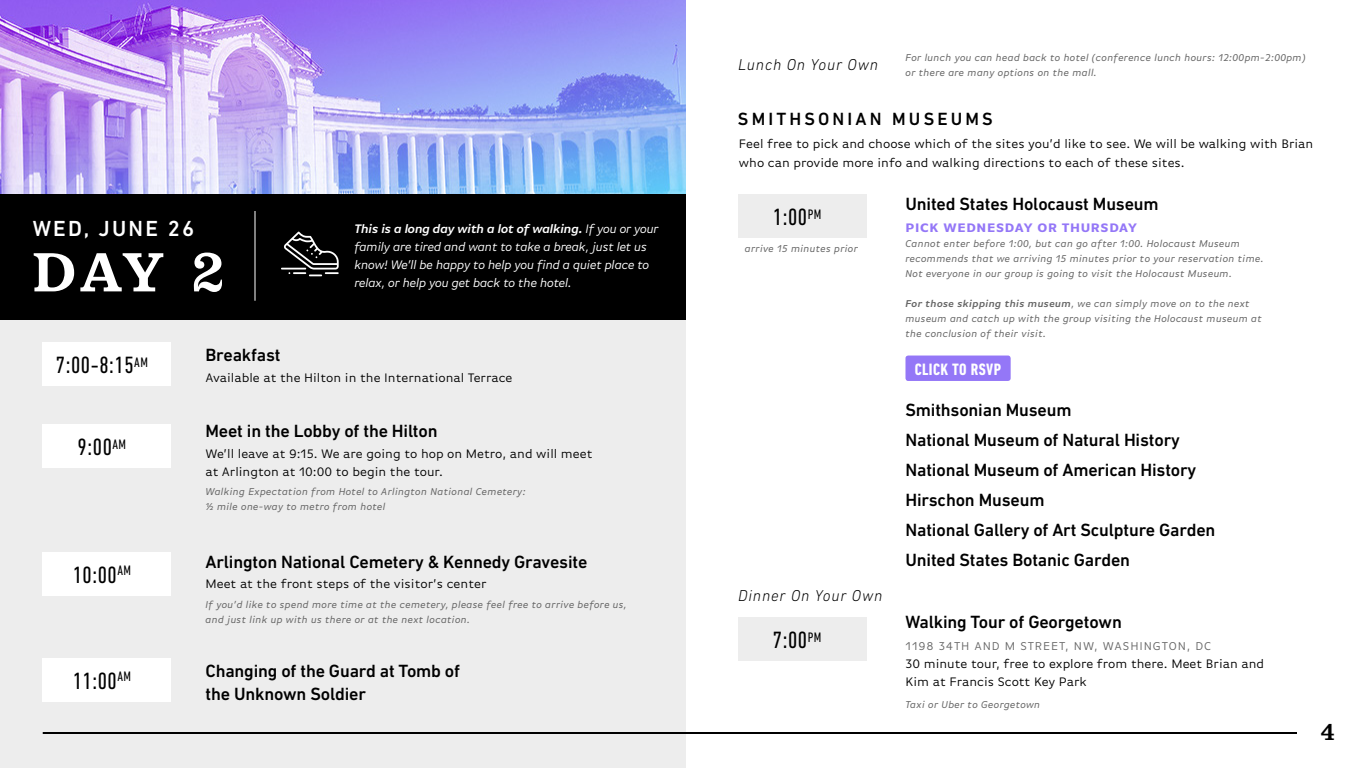
<style>
.page{position:relative;width:1366px;height:768px;background:#fff}
.page>*{position:absolute;margin:0;border:0;box-sizing:border-box;transform-origin:0 0}
.t1{font:700 59.4px "Oxtail OT";color:#fff}
.t2{font:700 25px "Oxtail OT";color:#000}
.t3{font:condensed 24px "DIN Next LT Pro";letter-spacing:.025em;color:#000}
.t4{font:500 22.2px "DIN Next LT Pro";letter-spacing:.1em;color:#fff}
.t5{font:500 18px/30px "DIN Next LT Pro";letter-spacing:-.01em;color:#000}
.t6{font:500 18px "DIN Next LT Pro";letter-spacing:.175em;color:#000}
.t7{font:700 condensed 16.8px "DIN Next LT Pro";letter-spacing:.025em;color:#fff}
.t8{font:italic 300 16px "DIN Next LT Pro";letter-spacing:.05em;color:#000}
.t9{font:13px/18px "Basic Gothic Pro";color:#000}
.t10{font:italic 13px/18px "Basic Gothic Pro";letter-spacing:-.025em;color:#fff}
.t11{font:700 13px "Basic Gothic Pro";letter-spacing:.05em;color:#9477f7}
.t12{font:12px "Basic Gothic Pro";letter-spacing:.075em;color:#666}
.t13{font:italic 10.5px/15px "Basic Gothic Pro";letter-spacing:.02em;color:#666}
.s1{font-weight:600}
</style>
<div class="page">
<img style="left:0;top:0;width:686px;height:194px">
<div style="left:0;top:194px;width:686px;height:126px;background:#000"></div>
<div style="left:0;top:320px;width:686px;height:448px;background:#ededed"></div>
<div style="left:43px;top:424px;width:128px;height:44px;background:#fff"></div>
<div style="left:43px;top:342px;width:128px;height:44px;background:#fff"></div>
<div style="left:738px;top:194px;width:128px;height:44px;background:#ededed"></div>
<div style="left:738px;top:617px;width:128px;height:44px;background:#ededed"></div>
<div style="left:43px;top:552px;width:128px;height:44px;background:#fff"></div>
<div style="left:43px;top:658px;width:128px;height:44px;background:#fff"></div>
<div style="left:906px;top:356px;width:105px;height:25px;background:#9477f7;border-radius:3px"></div>
<hr style="left:281px;top:268px;width:25px;height:2px;background:#fff">
<svg style="left:284px;top:232px;width:55px;height:44px"></svg>
<hr style="left:254px;top:211px;width:2px;height:90px;background:#fff">
<hr style="left:43px;top:732px;width:1254px;height:2px;background:#000">
<h3 class="t4" style="left:33px;top:215px;width:163px">WED, JUNE 26</h3>
<h1 class="t1" style="left:32px;top:241px;width:194px">DAY 2</h1>
<p class="t10" style="left:354px;top:219px;width:306px"><span class="s1">This is a long day with a lot of walking.</span> If you or your family are tired and want to take a break, just let us know! We’ll be happy to help you find a quiet place to relax, or help you get back to the hotel.</p>
<h3 class="t3" style="left:56px;top:352px;width:94px">7:00-8:15<sup>AM</sup></h3>
<h3 class="t3" style="left:78px;top:433px;width:50px">9:00<sup>AM</sup></h3>
<h3 class="t3" style="left:73px;top:562px;width:60px">10:00<sup>AM</sup></h3>
<h3 class="t3" style="left:73px;top:667px;width:60px">11:00<sup>AM</sup></h3>
<h3 class="t5" style="left:206px;top:340px;width:77px">Breakfast</h3>
<p class="t9" style="left:206px;top:369px;width:309px">Available at the Hilton in the International Terrace</p>
<h3 class="t5" style="left:206px;top:416px;width:234px">Meet in the Lobby of the Hilton</h3>
<p class="t9" style="left:206px;top:445px;width:389px">We’ll leave at 9:15. We are going to hop on Metro, and will meet at Arlington at 10:00 to begin the tour.</p>
<p class="t13" style="left:206px;top:484px;width:322px">Walking Expectation from Hotel to Arlington National Cemetery: ½ mile one-way to metro from hotel</p>
<h3 class="t5" style="left:206px;top:546px;width:384px">Arlington National Cemetery &amp; Kennedy Gravesite</h3>
<p class="t9" style="left:206px;top:575px;width:283px">Meet at the front steps of the visitor’s center</p>
<p class="t13" style="left:206px;top:597px;width:423px">If you’d like to spend more time at the cemetery, please feel free to arrive before us, and just link up with us there or at the next location.</p>
<h3 class="t5" style="left:205px;top:660px;width:256px;line-height:23px">Changing of the Guard at Tomb of the Unknown Soldier</h3>
<h3 class="t8" style="left:738px;top:56px;width:142px">Lunch On Your Own</h3>
<p class="t13" style="left:906px;top:50px;width:402px">For lunch you can head back to hotel (conference lunch hours: 12:00pm-2:00pm) or there are many options on the mall.</p>
<h3 class="t6" style="left:738px;top:109px;width:256px">SMITHSONIAN MUSEUMS</h3>
<p class="t9" style="left:739px;top:134px;width:576px;line-height:19px">Feel free to pick and choose which of the sites you’d like to see. We will be walking with Brian who can provide more info and walking directions to each of these sites.</p>
<h3 class="t3" style="left:773px;top:203px;width:50px">1:00<sup>PM</sup></h3>
<p class="t13" style="left:745px;top:241px;width:115px">arrive 15 minutes prior</p>
<h3 class="t5" style="left:906px;top:189px;width:255px">United States Holocaust Museum</h3>
<p class="t11" style="left:906px;top:220px;width:233px">PICK WEDNESDAY OR THURSDAY</p>
<p class="t13" style="left:906px;top:236px;width:360px">Cannot enter before 1:00, but can go after 1:00. Holocaust Museum recommends that we arriving 15 minutes prior to your reservation time.<br>Not everyone in our group is going to visit the Holocaust Museum.</p>
<p class="t13" style="left:906px;top:296px;width:358px"><span class="s1">For those skipping this museum</span>, we can simply move on to the next museum and catch up with the group visiting the Holocaust museum at the conclusion of their visit.</p>
<h3 class="t7" style="left:915px;top:359px;width:88px">CLICK TO RSVP</h3>
<h3 class="t8" style="left:738px;top:587px;width:146px">Dinner On Your Own</h3>
<h3 class="t3" style="left:773px;top:626px;width:50px">7:00<sup>PM</sup></h3>
<h3 class="t5" style="left:906px;top:395px;width:312px">Smithsonian Museum<br>National Museum of Natural History<br>National Museum of American History<br>Hirschon Museum<br>National Gallery of Art Sculpture Garden<br>United States Botanic Garden</h3>
<h3 class="t5" style="left:906px;top:607px;width:218px">Walking Tour of Georgetown</h3>
<p class="t12" style="left:906px;top:639px;width:307px">1198 34TH AND M STREET, NW, WASHINGTON, DC</p>
<p class="t9" style="left:906px;top:654px;width:360px">30 minute tour, free to explore from there. Meet Brian and<br>Kim at Francis Scott Key Park</p>
<p class="t13" style="left:906px;top:697px;width:136px">Taxi or Uber to Georgetown</p>
<h2 class="t2" style="left:1320px;top:718px;width:16px">4</h2>
</div>
